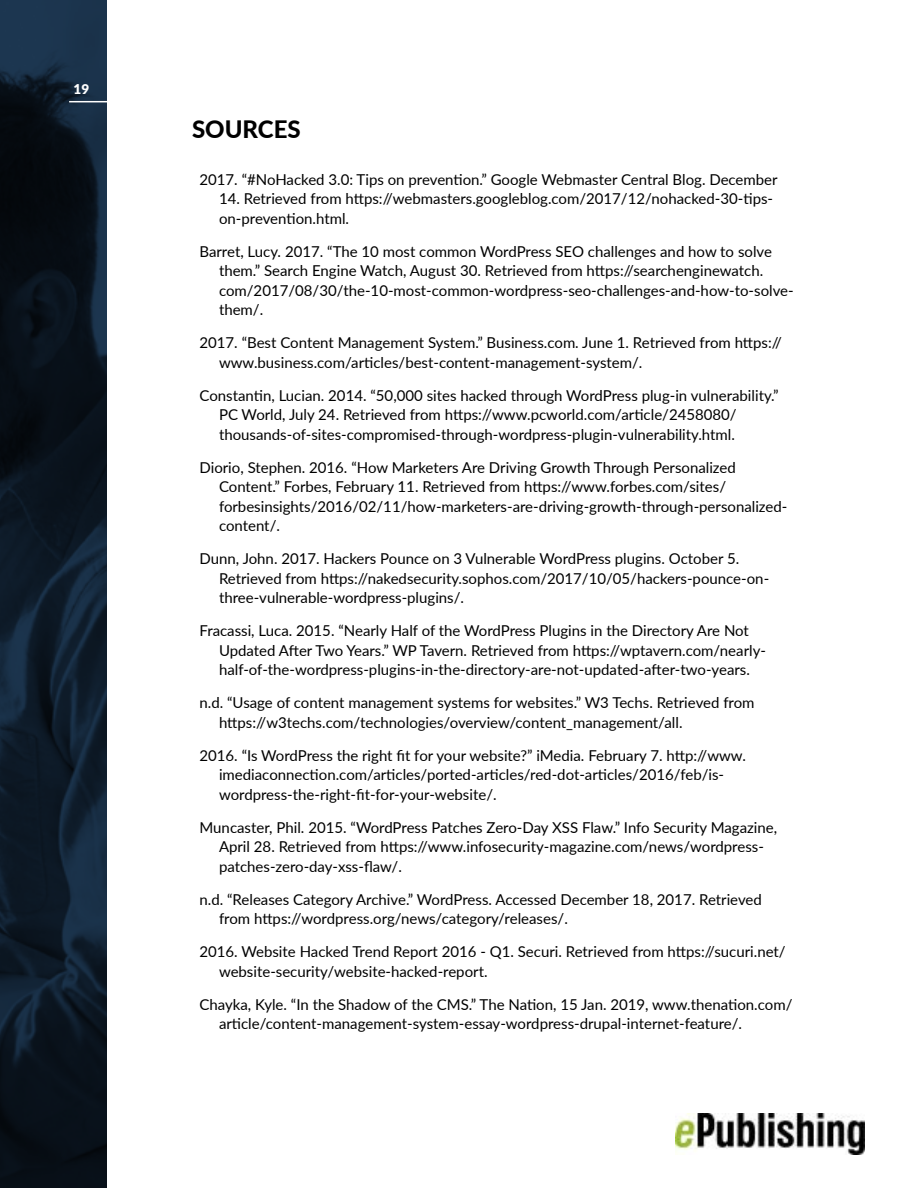
<style>
.page{position:relative;width:918px;height:1188px;background:#fff}
.page>*{position:absolute;margin:0;border:0;box-sizing:border-box;transform-origin:0 0}
.t1{font:800 24px "Lato";color:#000}
.t2{font:15px/19.5px "Lato";color:#000}
.t3{font:900 13.5px "Lato";color:#fff}
</style>
<div class="page">
<svg style="left:0;top:0;width:107px;height:1188px;background:#0d1927"></svg>
<img style="left:675px;top:1113px;width:189px;height:42px">
<hr style="left:69px;top:101px;width:46px;height:1px;background:#fff">
<p class="t3" style="left:74px;top:79px;width:17px">19</p>
<h1 class="t1" style="left:192px;top:112px;width:110px">SOURCES</h1>
<p class="t2" style="left:200px;top:169px;width:580px">2017. “#NoHacked 3.0: Tips on prevention.” Google Webmaster Central Blog. December</p>
<p class="t2" style="left:219px;top:188px;width:556px">14. Retrieved from https://webmasters.googleblog.com/2017/12/nohacked-30-tips&shy;on-prevention.html.</p>
<p class="t2" style="left:219px;top:241px;width:576px;text-indent:-20px">Barret, Lucy. 2017. “The 10 most common WordPress SEO challenges and how to solve them.” Search Engine Watch, August 30. Retrieved from https://searchenginewatch. com/2017/08/30/the-10-most-common-wordpress-seo-challenges-and-how-to-solve&shy;them/.</p>
<p class="t2" style="left:219px;top:332px;width:565px;text-indent:-20px">2017. “Best Content Management System.” Business.com. June 1. Retrieved from https:// www.business.com/articles/best-content-management-system/.</p>
<p class="t2" style="left:219px;top:385px;width:561px;text-indent:-20px">Constantin, Lucian. 2014. “50,000 sites hacked through WordPress plug-in vulnerability.”<br>PC World, July 24. Retrieved from https://www.pcworld.com/article/2458080/ thousands-of-sites-compromised-through-wordpress-plugin-vulnerability.html.</p>
<p class="t2" style="left:219px;top:457px;width:570px;text-indent:-20px">Diorio, Stephen. 2016. “How Marketers Are Driving Growth Through Personalized Content.” Forbes, February 11. Retrieved from https://www.forbes.com/sites/ forbesinsights/2016/02/11/how-marketers-are-driving-growth-through-personalized&shy;content/.</p>
<p class="t2" style="left:219px;top:548px;width:552px;text-indent:-20px">Dunn, John. 2017. Hackers Pounce on 3 Vulnerable WordPress plugins. October 5.<br>Retrieved from https://nakedsecurity.sophos.com/2017/10/05/hackers-pounce-on&shy;three-vulnerable-wordpress-plugins/.</p>
<p class="t2" style="left:219px;top:620px;width:548px;text-indent:-20px">Fracassi, Luca. 2015. “Nearly Half of the WordPress Plugins in the Directory Are Not<br>Updated After Two Years.” WP Tavern. Retrieved from https://wptavern.com/nearly&shy;half-of-the-wordpress-plugins-in-the-directory-are-not-updated-after-two-years.</p>
<p class="t2" style="left:219px;top:692px;width:537px;text-indent:-20px">n.d. “Usage of content management systems for websites.” W3 Techs. Retrieved from https://w3techs.com/technologies/overview/content_management/all.</p>
<p class="t2" style="left:219px;top:745px;width:528px;text-indent:-20px">2016. “Is WordPress the right fit for your website?” iMedia. February 7. http://www. imediaconnection.com/articles/ported-articles/red-dot-articles/2016/feb/is&shy;wordpress-the-right-fit-for-your-website/.</p>
<p class="t2" style="left:219px;top:817px;width:560px;text-indent:-20px">Muncaster, Phil. 2015. “WordPress Patches Zero-Day XSS Flaw.” Info Security Magazine,<br>April 28. Retrieved from https://www.infosecurity-magazine.com/news/wordpress&shy;patches-zero-day-xss-flaw/.</p>
<p class="t2" style="left:219px;top:889px;width:544px;text-indent:-20px">n.d. “Releases Category Archive.” WordPress. Accessed December 18, 2017. Retrieved from https://wordpress.org/news/category/releases/.</p>
<p class="t2" style="left:219px;top:941px;width:568px;text-indent:-20px">2016. Website Hacked Trend Report 2016 - Q1. Securi. Retrieved from https://sucuri.net/ website-security/website-hacked-report.</p>
<p class="t2" style="left:219px;top:994px;width:575px;text-indent:-20px">Chayka, Kyle. “In the Shadow of the CMS.” The Nation, 15 Jan. 2019, www.thenation.com/ article/content-management-system-essay-wordpress-drupal-internet-feature/.</p>
</div>
